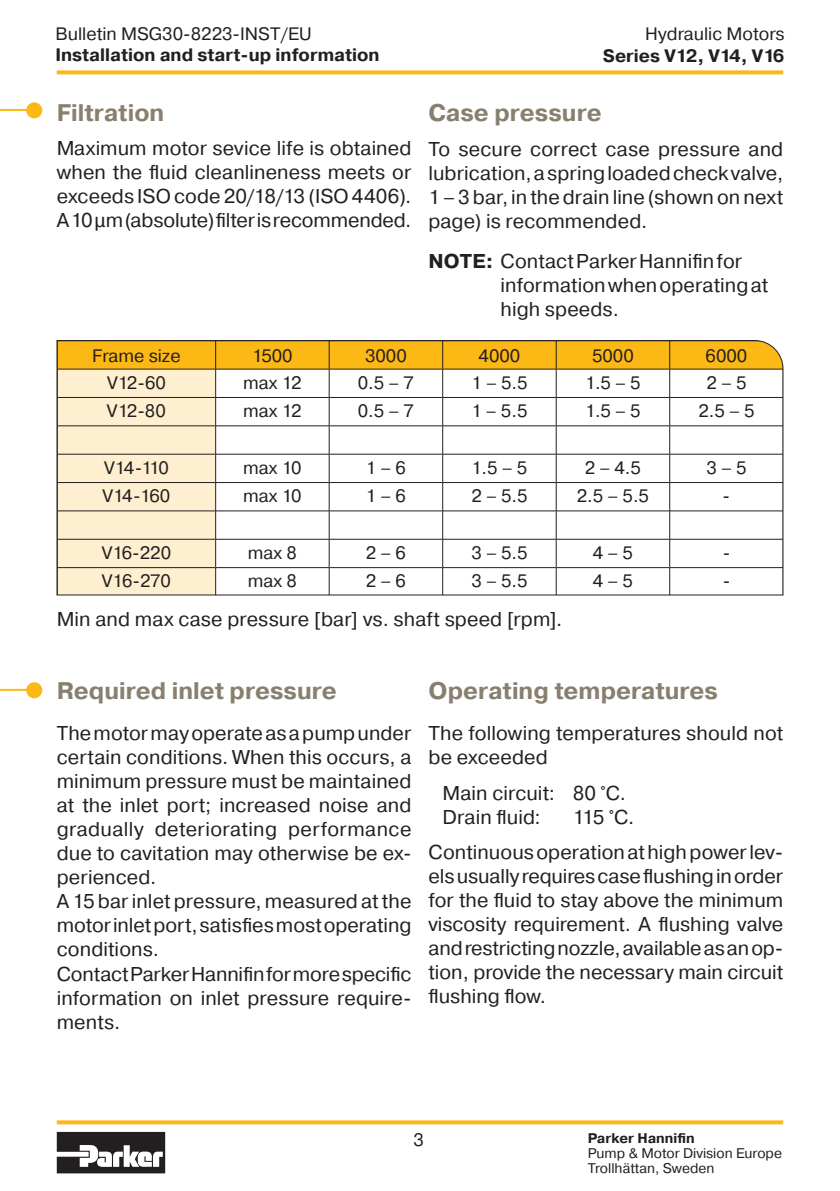
<style>
.page{position:relative;width:840px;height:1191px;background:#fff}
.page>*{position:absolute;margin:0;border:0;box-sizing:border-box;transform-origin:0 0}
.Subtitle_12_16{font:700 24px "Pragmatica";color:#887f6f}
.Copy_9_10{font:20px/24px "Pragmatica";color:#231f20;text-align:justify}
.Copy_10_12{font:20px/24px "Pragmatica";letter-spacing:.005em;color:#231f20;text-align:justify}
.Caption_10_10{font:20px "Pragmatica";letter-spacing:.01em;color:#231f20}
.t1{font:18px "Pragmatica";color:#231f20}
.Header_Part_name{font:700 18px "Pragmatica";color:#231f20}
.t2{font:14px/15px "Pragmatica";color:#231f20}
.t3{font:700 14px "Pragmatica";color:#231f20}
.s1{font-weight:700}
</style>
<div class="page">
<svg style="left:57px;top:1120px;width:725px;height:4px;background:#fcbe2a"></svg>
<svg style="left:57px;top:1132px;width:108px;height:41px"></svg>
<svg style="left:57px;top:70px;width:725px;height:4px;background:#fcbe2a"></svg>
<hr style="left:0;top:109px;width:34px;height:2px;background:#fcb814">
<div style="left:26px;top:102px;width:16px;height:16px;background:#fcb814;border-radius:50%"></div>
<hr style="left:0;top:689px;width:34px;height:2px;background:#fcb814">
<div style="left:26px;top:682px;width:16px;height:16px;background:#fcb814;border-radius:50%"></div>
<svg style="left:56px;top:340px;width:727px;height:256px"></svg>
<p class="t1" style="left:55px;top:23px;width:258px">Bulletin MSG30-8223-INST/EU</p>
<p class="t1" style="left:644px;top:23px;width:141px">Hydraulic Motors</p>
<p class="Header_Part_name" style="left:55px;top:43px;width:325px">Installation and start-up information</p>
<p class="Header_Part_name" style="left:602px;top:44px;width:183px">Series V12, V14, V16</p>
<p class="Subtitle_12_16" style="left:57px;top:97px;width:109px">Filtration</p>
<p class="Copy_9_10" style="left:57px;top:136px;width:356px">Maximum motor sevice life is obtained when the fluid cleanlineness meets or exceeds ISO code 20/18/13 (ISO 4406).</p>
<p class="Copy_9_10" style="left:57px;top:208px;width:356px">A 10 µm (absolute) filter is recommended.</p>
<p class="Subtitle_12_16" style="left:428px;top:97px;width:174px">Case pressure</p>
<p class="Copy_10_12" style="left:428px;top:138px;width:356px">To secure correct case pressure and lubrication, a spring loaded check valve, 1 – 3 bar, in the drain line (shown on next page) is recommended.</p>
<p class="Copy_10_12" style="left:500px;top:250px;width:269px;text-align:left;text-indent:-72px"><span class="s1">NOTE:</span> Contact Parker Hannifin for information when operating at high speeds.</p>
<p class="t1" style="left:92px;top:345px;width:90px">Frame size</p>
<p class="t1" style="left:252px;top:345px;width:42px">1500</p>
<p class="t1" style="left:365px;top:345px;width:43px">3000</p>
<p class="t1" style="left:478px;top:345px;width:43px">4000</p>
<p class="t1" style="left:591px;top:345px;width:43px">5000</p>
<p class="t1" style="left:705px;top:345px;width:43px">6000</p>
<p class="t1" style="left:107px;top:372px;width:60px">V12-60</p>
<p class="t1" style="left:243px;top:372px;width:60px">max 12</p>
<p class="t1" style="left:357px;top:372px;width:58px">0.5 – 7</p>
<p class="t1" style="left:471px;top:372px;width:58px">1 – 5.5</p>
<p class="t1" style="left:585px;top:372px;width:57px">1.5 – 5</p>
<p class="t1" style="left:706px;top:372px;width:42px">2 – 5</p>
<p class="t1" style="left:107px;top:400px;width:60px">V12-80</p>
<p class="t1" style="left:243px;top:400px;width:60px">max 12</p>
<p class="t1" style="left:357px;top:400px;width:58px">0.5 – 7</p>
<p class="t1" style="left:471px;top:400px;width:58px">1 – 5.5</p>
<p class="t1" style="left:584px;top:400px;width:57px">1.5 – 5</p>
<p class="t1" style="left:698px;top:400px;width:58px">2.5 – 5</p>
<p class="t1" style="left:104px;top:457px;width:66px">V14-110</p>
<p class="t1" style="left:243px;top:457px;width:60px">max 10</p>
<p class="t1" style="left:365px;top:457px;width:42px">1 – 6</p>
<p class="t1" style="left:471px;top:457px;width:57px">1.5 – 5</p>
<p class="t1" style="left:584px;top:457px;width:58px">2 – 4.5</p>
<p class="t1" style="left:706px;top:457px;width:42px">3 – 5</p>
<p class="t1" style="left:102px;top:485px;width:69px">V14-160</p>
<p class="t1" style="left:243px;top:485px;width:60px">max 10</p>
<p class="t1" style="left:365px;top:485px;width:42px">1 – 6</p>
<p class="t1" style="left:471px;top:485px;width:58px">2 – 5.5</p>
<p class="t1" style="left:576px;top:485px;width:74px">2.5 – 5.5</p>
<p class="t1" style="left:722px;top:485px;width:9px">-</p>
<p class="t1" style="left:102px;top:542px;width:71px">V16-220</p>
<p class="t1" style="left:248px;top:542px;width:50px">max 8</p>
<p class="t1" style="left:365px;top:542px;width:42px">2 – 6</p>
<p class="t1" style="left:471px;top:542px;width:58px">3 – 5.5</p>
<p class="t1" style="left:592px;top:542px;width:42px">4 – 5</p>
<p class="t1" style="left:722px;top:542px;width:9px">-</p>
<p class="t1" style="left:102px;top:570px;width:70px">V16-270</p>
<p class="t1" style="left:248px;top:570px;width:50px">max 8</p>
<p class="t1" style="left:365px;top:570px;width:42px">2 – 6</p>
<p class="t1" style="left:471px;top:570px;width:58px">3 – 5.5</p>
<p class="t1" style="left:592px;top:570px;width:42px">4 – 5</p>
<p class="t1" style="left:722px;top:570px;width:9px">-</p>
<p class="Caption_10_10" style="left:57px;top:606px;width:507px">Min and max case pressure [bar] vs. shaft speed [rpm].</p>
<p class="Subtitle_12_16" style="left:57px;top:675px;width:281px">Required inlet pressure</p>
<p class="Copy_9_10" style="left:57px;top:722px;width:356px">The motor may operate as a pump under certain conditions. When this occurs, a minimum pressure must be maintained at the inlet port; increased noise and gradually deteriorating performance due to cavitation may otherwise be ex&shy;perienced.</p>
<p class="Copy_9_10" style="left:57px;top:890px;width:356px">A 15 bar inlet pressure, measured at the motor inlet port, satisfies most operating conditions.</p>
<p class="Copy_9_10" style="left:57px;top:962px;width:356px">Contact Parker Hannifin for more specific information on inlet pressure require&shy;ments.</p>
<p class="Subtitle_12_16" style="left:428px;top:675px;width:291px">Operating temperatures</p>
<p class="Copy_9_10" style="left:428px;top:722px;width:356px">The following temperatures should not be exceeded</p>
<p class="Copy_9_10" style="left:442px;top:781px;width:185px">Main circuit: 80 °C.</p>
<p class="Copy_9_10" style="left:442px;top:805px;width:100px">Drain fluid:</p>
<p class="Copy_9_10" style="left:572px;top:805px;width:63px">115 °C.</p>
<p class="Copy_9_10" style="left:428px;top:840px;width:356px">Continuous operation at high power lev&shy;els usually requires case flushing in order for the fluid to stay above the minimum viscosity requirement. A flushing valve and restricting nozzle, available as an op&shy;tion, provide the necessary main circuit flushing flow.</p>
<p class="t1" style="left:413px;top:1128px;width:12px">3</p>
<p class="t3" style="left:587px;top:1128px;width:108px">Parker Hannifin</p>
<p class="t2" style="left:587px;top:1145px;width:195px">Pump &amp; Motor Division Europe<br>Trollhättan, Sweden</p>
</div>
